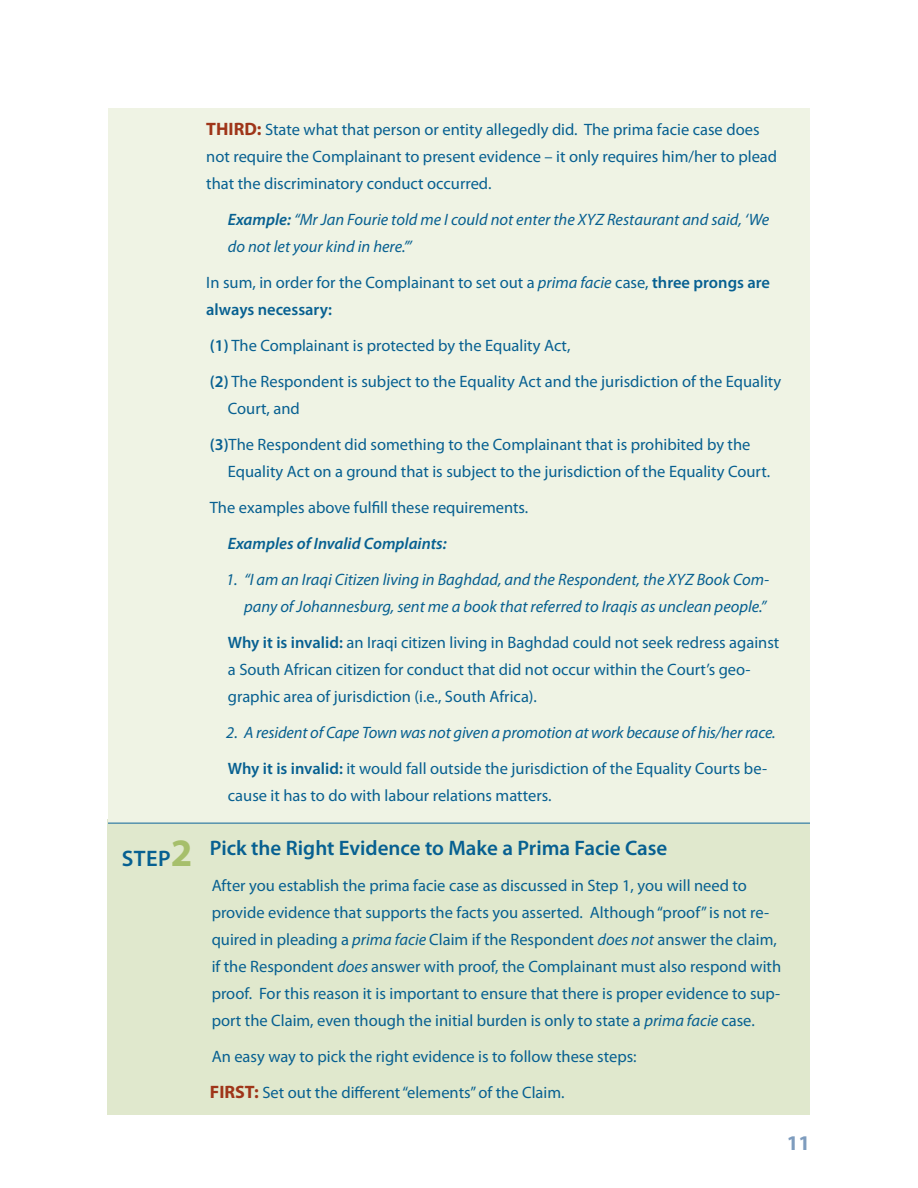
<style>
.page{position:relative;width:918px;height:1188px;background:#fff}
.page>*{position:absolute;margin:0;border:0;box-sizing:border-box;transform-origin:0 0}
.t1{font:600 22.5px "Myriad Pro";color:#076091}
.t2{font:600 21px "Myriad Pro";color:#076091}
.t3{font:700 21px "Myriad Pro";color:#7e9cbe}
.t4{font:16.5px/27px "Myriad Pro";color:#076091}
.t5{font:italic 16.5px/27px "Myriad Pro";color:#076091}
.t6{font:italic 600 16.5px "Myriad Pro";color:#076091}
.s1{font-weight:700;font-size:39px;color:#a6bf6b}
.s2{font-weight:700;font-size:18px;color:#9f3519}
.s3{font-weight:600}
.s4{font-style:italic}
.s5{font-weight:600;font-style:normal}
.s6{font-style:normal}
</style>
<div class="page">
<div style="left:108px;top:819px;width:702px;height:296px;background:#e0e8cd"></div>
<div style="left:108px;top:108px;width:702px;height:716px;background:#eff3e4"></div>
<hr style="left:108px;top:823px;width:702px;height:1px;background:#076091">
<h1 class="t1" style="left:122px;top:844px;width:72px">step <span class="s1">2</span></h1>
<p class="t4" style="left:206px;top:116px;width:572px"><span class="s2">THIRD:</span> State what that person or entity allegedly did. The prima facie case does not require the Complainant to present evidence – it only requires him/her to plead that the discriminatory conduct occurred.</p>
<p class="t5" style="left:228px;top:206px;width:543px"><span class="s3">Example:</span> “Mr Jan Fourie told me I could not enter the XYZ Restaurant and said, ‘We do not let your kind in here.’”</p>
<p class="t4" style="left:206px;top:269px;width:565px">I n sum, in order for the Complainant to set out a <span class="s4">prima facie</span> case, <span class="s3">three prongs are always necessary:</span></p>
<p class="t4" style="left:210px;top:327px;width:573px;line-height:36px"><span class="s3">(1)</span> The Complainant is protected by the Equality Act,<br><span class="s3">(2)</span> The Respondent is subject to the Equality Act and the jurisdiction of the Equality</p>
<p class="t4" style="left:210px;top:390px;width:542px;line-height:36px;text-indent:18px">Court, and<br><span class="s3">(3)</span>The Respondent did something to the Complainant that is prohibited by the</p>
<p class="t4" style="left:210px;top:453px;width:562px;line-height:36px;text-indent:18px">Equality Act on a ground that is subject to the jurisdiction of the Equality Court.<br>The examples above fulfill these requirements.</p>
<p class="t6" style="left:228px;top:533px;width:220px">Examples of Invalid Complaints:</p>
<p class="t5" style="left:226px;top:566px;width:545px;text-align:right">1. “I am an Iraqi Citizen living in Baghdad, and the Respondent, the XYZ Book Com&shy;pany of Johannesburg, sent me a book that referred to Iraqis as unclean people.”</p>
<p class="t4" style="left:228px;top:629px;width:553px"><span class="s3">Why it is invalid:</span> an I raqi citizen living in Baghdad could not seek redress against a South African citizen for conduct that did not occur within the Court’s geo&shy;graphic area of jurisdiction (i.e., South Africa).</p>
<p class="t5" style="left:226px;top:714px;width:551px;line-height:36px">2. A resident of Cape Town was not given a promotion at work because of his/her race.<br><span class="s5">Why it is invalid:</span> <span class="s6">it would fall outside the jurisdiction of the Equality Courts be-</span></p>
<p class="t4" style="left:228px;top:782px;width:325px">cause it has to do with labour relations matters.</p>
<p class="t2" style="left:210px;top:835px;width:459px">Pick the Right Evidence to Make a Prima Facie Case</p>
<p class="t4" style="left:212px;top:872px;width:571px">After you establish the prima facie case as discussed in Step 1, you will need to provide evidence that supports the facts you asserted. Although “proof” is not re&shy;quired in pleading a <span class="s4">prima facie</span> Claim if the Respondent <span class="s4">does not</span> answer the claim, if the Respondent <span class="s4">does</span> answer with proof, the Complainant must also respond with proof. For this reason it is important to ensure that there is proper evidence to sup&shy;port the Claim, even though the initial burden is only to state a <span class="s4">prima facie</span> case.</p>
<p class="t4" style="left:210px;top:1038px;width:428px;line-height:36px">An easy way to pick the right evidence is to follow these steps:<br><span class="s2">FIRST:</span> Set out the different “elements” of the Claim.</p>
<p class="t3" style="left:787px;top:1129px;width:25px">11</p>
</div>
